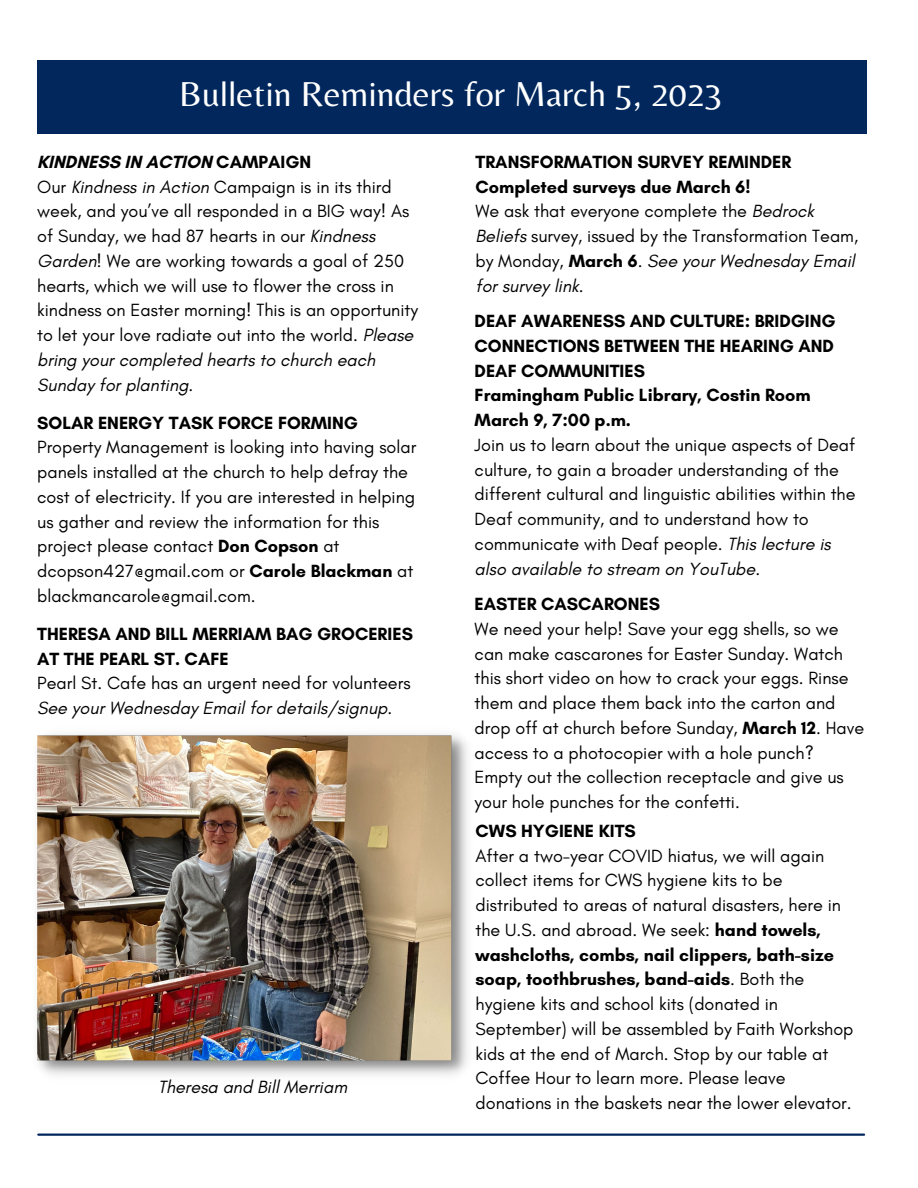
<style>
.page{position:relative;width:918px;height:1188px;background:#fff}
.page>*{position:absolute;margin:0;border:0;box-sizing:border-box;transform-origin:0 0}
.t1{font:36px "Belleza";color:#fff}
.t2{font:18px/24.8px "Glacial Indifference";color:#000}
.t3{font:700 18px/24.8px "Glacial Indifference";color:#000}
.t4{font:italic 18px "Glacial Indifference";color:#000}
.s1{font-weight:700}
.s2{font-style:italic}
</style>
<div class="page">
<hr style="left:38px;top:1134px;width:826px;height:2px;background:#01275c">
<div style="left:37px;top:60px;width:829px;height:74px;background:#01275c"></div>
<img style="left:37px;top:734px;width:431px;height:342px">
<h1 class="t1" style="left:179px;top:72px;width:545px">Bulletin Reminders for March 5, 2023</h1>
<p class="t2" style="left:37px;top:149px;width:382px"><span class="s1">KINDNESS IN ACTION CAMPAIGN<br></span>Our <span class="s2">Kindness in Action</span> Campaign is in its third week, and you’ve all responded in a BIG way! As of Sunday, we had 87 hearts in our <span class="s2">Kindness Garden</span>! We are working towards a goal of 250 hearts, which we will use to flower the cross in kindness on Easter morning! This is an opportunity to let your love radiate out into the world. <span class="s2">Please bring your completed hearts to church each Sunday for planting.</span></p>
<p class="t3" style="left:37px;top:410px;width:322px">SOLAR ENERGY TASK FORCE FORMING</p>
<p class="t2" style="left:37px;top:435px;width:381px">Property Management is looking into having solar panels installed at the church to help defray the cost of electricity. If you are interested in helping us gather and review the information for this project please contact <span class="s1">Don Copson</span> at dcopson427@gmail.com or <span class="s1">Carole Blackman</span> at blackmancarole@gmail.com.</p>
<p class="t3" style="left:37px;top:621px;width:377px">THERESA AND BILL MERRIAM BAG GROCERIES<br>AT THE PEARL ST. CAFE</p>
<p class="t2" style="left:37px;top:671px;width:375px">Pearl St. Cafe has an urgent need for volunteers</p>
<p class="t4" style="left:37px;top:697px;width:357px">See your Wednesday Email for details/signup.</p>
<p class="t4" style="left:158px;top:1076px;width:191px">Theresa and Bill Merriam</p>
<p class="t2" style="left:476px;top:149px;width:384px"><span class="s1">TRANSFORMATION SURVEY REMINDER Completed surveys due March 6!<br></span>We ask that everyone complete the <span class="s2">Bedrock Beliefs</span> survey, issued by the Transformation Team, by Monday, <span class="s1">March 6</span>. <span class="s2">See your Wednesday Email for survey link.</span></p>
<p class="t3" style="left:475px;top:308px;width:363px">DEAF AWARENESS AND CULTURE: BRIDGING<br>CONNECTIONS BETWEEN THE HEARING AND<br>DEAF COMMUNITIES<br>Framingham Public Library, Costin Room<br>March 9, 7:00 p.m.</p>
<p class="t2" style="left:475px;top:432px;width:382px">Join us to learn about the unique aspects of Deaf culture, to gain a broader understanding of the different cultural and linguistic abilities within the Deaf community, and to understand how to communicate with Deaf people. <span class="s2">This lecture is also available to stream on YouTube.</span></p>
<p class="t3" style="left:475px;top:592px;width:187px">EASTER CASCARONES</p>
<p class="t2" style="left:475px;top:616px;width:391px">We need your help! Save your egg shells, so we can make cascarones for Easter Sunday. Watch this short video on how to crack your eggs. Rinse them and place them back into the carton and drop off at church before Sunday, <span class="s1">March 12</span>. Have access to a photocopier with a hole punch?<br>Empty out the collection receptacle and give us your hole punches for the confetti.</p>
<p class="t3" style="left:476px;top:818px;width:162px">CWS HYGIENE KITS</p>
<p class="t2" style="left:476px;top:843px;width:380px">After a two-year COVID hiatus, we will again collect items for CWS hygiene kits to be distributed to areas of natural disasters, here in the U.S. and abroad. We seek: <span class="s1">hand towels, washcloths, combs, nail clippers, bath-size soap, toothbrushes, band-aids</span>. Both the hygiene kits and school kits (donated in September) will be assembled by Faith Workshop kids at the end of March. Stop by our table at Coffee Hour to learn more. Please leave donations in the baskets near the lower elevator.</p>
</div>
